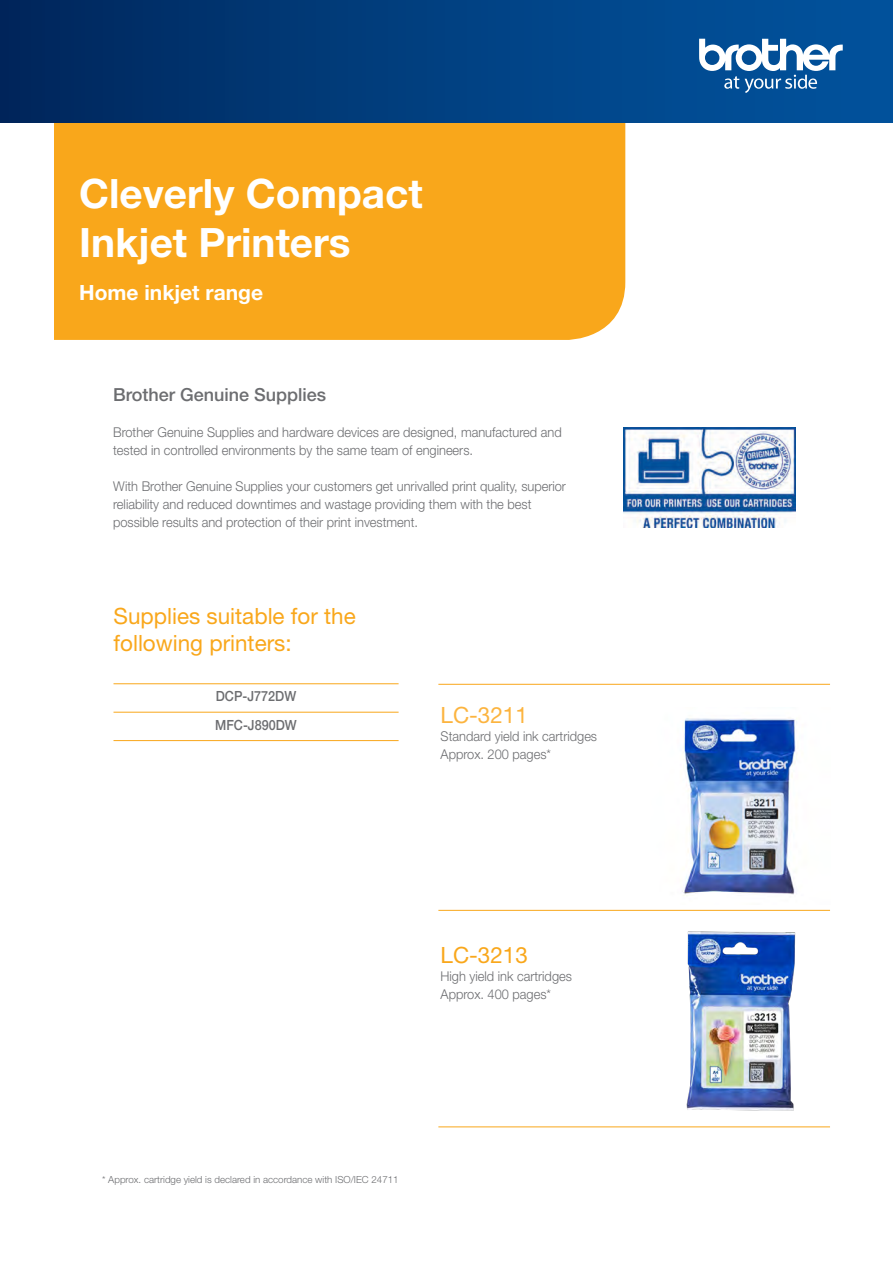
<style>
.page{position:relative;width:893px;height:1263px;background:#fff}
.page>*{position:absolute;margin:0;border:0;box-sizing:border-box;transform-origin:0 0}
.Print__copy__scan{font:700 40.5px "Helvetica Neue LT Std";color:#fff}
.t1{font:22.5px "Helvetica Neue LT Std";color:#f9a71b}
.Main_intro_copy{font:22.5px "Helvetica Neue LT Std";color:#fcb43f}
.Print__copy__scan-2{font:700 21px "Helvetica Neue LT Std";color:#fff}
.Print__copy__scan-3{font:500 18px "Helvetica Neue LT Std";color:#6c6d70}
.t2{font:500 13.95px "Helvetica Neue LT Std";color:#6c6d70;scale:.9 1}
.Main_intro_copy-2{font:300 13.5px/18px "Helvetica Neue LT Std";color:#6c6d70;scale:.95 1}
.Printer_spec{font:300 9.75px "Helvetica Neue LT Std";color:#6c6d70}
</style>
<div class="page">
<div style="left:54px;top:123px;width:572px;height:217px;background:#f9a71b"></div>
<hr style="left:113px;top:683px;width:286px;height:1px;background:#f9a71b">
<hr style="left:113px;top:740px;width:286px;height:1px;background:#f9a71b">
<hr style="left:113px;top:712px;width:286px;height:1px;background:#f9a71b">
<div style="left:0;top:0;width:893px;height:123px;background:linear-gradient(to right,#00285e,#0155a1)"></div>
<svg style="left:699px;top:39px;width:144px;height:54px"></svg>
<img style="left:623px;top:427px;width:173px;height:100px">
<img style="left:682px;top:718px;width:115px;height:178px">
<hr style="left:438px;top:910px;width:392px;height:1px;background:#f9a71b">
<hr style="left:438px;top:684px;width:392px;height:1px;background:#f9a71b">
<hr style="left:438px;top:1126px;width:392px;height:1px;background:#f9a71b">
<img style="left:686px;top:931px;width:110px;height:180px">
<p class="Print__copy__scan" style="left:79px;top:169px;width:345px">Cleverly Compact</p>
<p class="Print__copy__scan" style="left:79px;top:218px;width:273px">Inkjet Printers</p>
<p class="Print__copy__scan-2" style="left:79px;top:279px;width:185px">Home inkjet range</p>
<p class="Print__copy__scan-3" style="left:113px;top:383px;width:215px">Brother Genuine Supplies</p>
<p class="Main_intro_copy-2" style="left:113px;top:423px;width:474px">Brother Genuine Supplies and hardware devices are designed, manufactured and tested in controlled environments by the same team of engineers.</p>
<p class="Main_intro_copy-2" style="left:113px;top:477px;width:478px">With Brother Genuine Supplies your customers get unrivalled print quality, superior reliability and reduced downtimes and wastage providing them with the best possible results and protection of their print investment.</p>
<p class="t1" style="left:113px;top:603px;width:244px">Supplies suitable for the</p>
<p class="t1" style="left:113px;top:630px;width:180px">following printers:</p>
<p class="t2" style="left:216px;top:688px;width:91px">DCP-J772DW</p>
<p class="t2" style="left:215px;top:716px;width:92px">MFC-J890DW</p>
<p class="Main_intro_copy" style="left:441px;top:702px;width:89px">LC-3211</p>
<p class="Main_intro_copy-2" style="left:441px;top:727px;width:166px">Standard yield ink cartridges</p>
<p class="Main_intro_copy-2" style="left:441px;top:745px;width:118px">Approx. 200 pages*</p>
<p class="t1" style="left:441px;top:941px;width:89px">LC-3213</p>
<p class="Main_intro_copy-2" style="left:441px;top:967px;width:140px">High yield ink cartridges</p>
<p class="Main_intro_copy-2" style="left:441px;top:985px;width:118px">Approx. 400 pages*</p>
<p class="Printer_spec" style="left:102px;top:1173px;width:298px">* Approx. cartridge yield is declared in accordance with ISO/IEC 24711</p>
</div>
